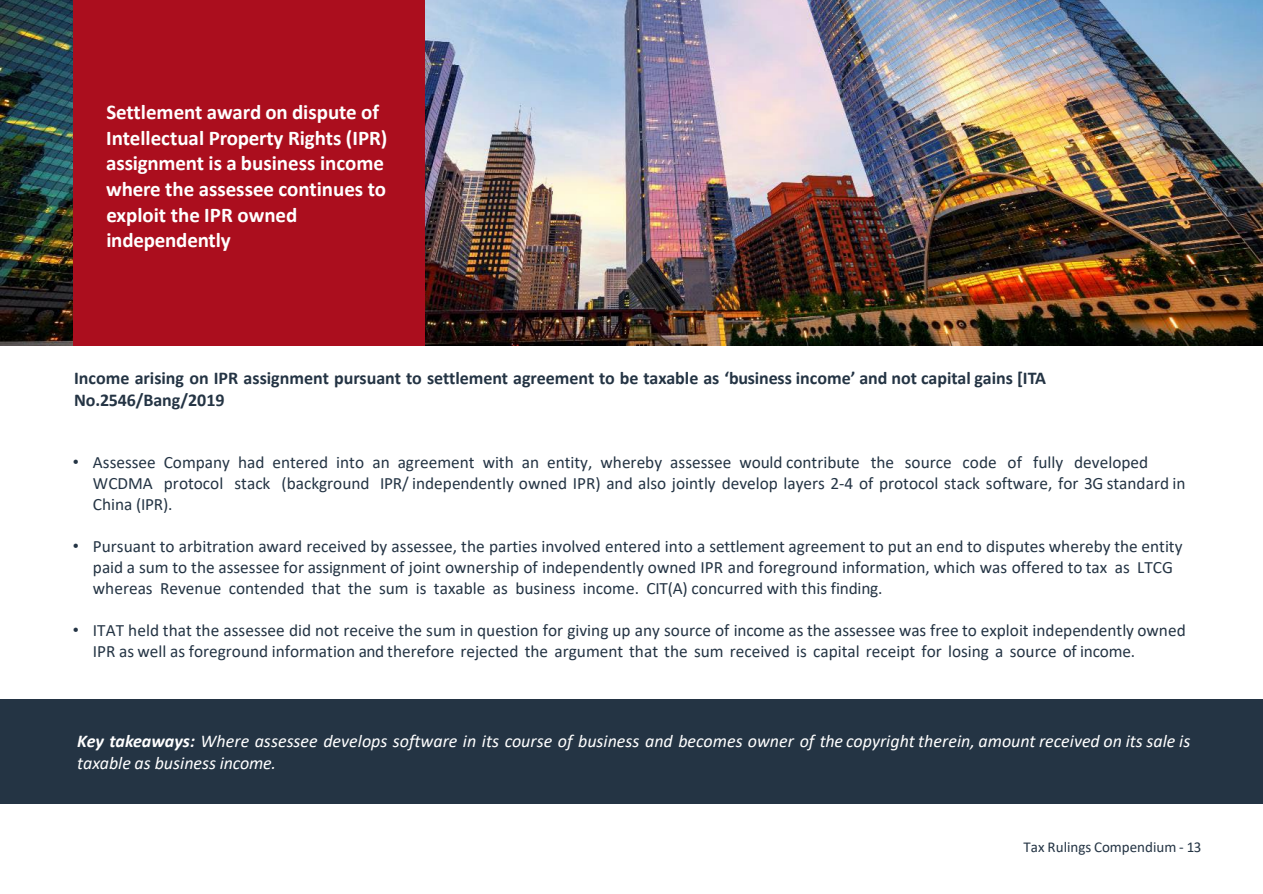
<style>
.page{position:relative;width:1263px;height:894px;background:#fff}
.page>*{position:absolute;margin:0;border:0;box-sizing:border-box;transform-origin:0 0}
.t1{font:700 21px/25.7px "Calibri";color:#fff}
.t2{font:italic 18px/22px "Calibri";color:#fff}
.t3{font:700 18px "Calibri";color:#243444}
.t4{font:17.25px/21px "Calibri";color:#243444}
.t5{font:15px "Calibri";color:#243444}
.s1{font-family:"Arial"}
.s2{font-weight:700}
</style>
<div class="page">
<img style="left:0;top:0;width:1263px;height:345px">
<div style="left:0;top:699px;width:1263px;height:104px;background:#243444"></div>
<div style="left:74px;top:0;width:351px;height:345px;background:#ab0e1e"></div>
<p class="t1" style="left:106px;top:99px;width:283px">Settlement award on dispute of<br>Intellectual Property Rights (IPR) assignment is a business income where the assessee continues to exploit the IPR owned independently</p>
<p class="t3" style="left:74px;top:365px;width:973px">Income arising on IPR assignment pursuant to settlement agreement to be taxable as ‘business income’ and not capital gains [ITA</p>
<p class="t3" style="left:74px;top:387px;width:152px">No.2546/Bang/2019</p>
<p class="t4" style="left:93px;top:451px;width:1094px;text-indent:-20px"><span class="s1">•</span> Assessee Company had entered into an agreement with an entity, whereby assessee would contribute the source code of fully developed<br>WCDMA protocol stack (background IPR/ independently owned IPR) and also jointly develop layers 2-4 of protocol stack software, for 3G standard in<br>China (IPR).</p>
<p class="t4" style="left:93px;top:535px;width:1091px;text-indent:-20px"><span class="s1">•</span> Pursuant to arbitration award received by assessee, the parties involved entered into a settlement agreement to put an end to disputes whereby the entity paid a sum to the assessee for assignment of joint ownership of independently owned IPR and foreground information, which was offered to tax as LTCG whereas Revenue contended that the sum is taxable as business income. CIT(A) concurred with this finding.</p>
<p class="t4" style="left:93px;top:619px;width:1094px;text-indent:-20px"><span class="s1">•</span> ITAT held that the assessee did not receive the sum in question for giving up any source of income as the assessee was free to exploit independently owned<br>IPR as well as foreground information and therefore rejected the argument that the sum received is capital receipt for losing a source of income.</p>
<p class="t2" style="left:77px;top:728px;width:1115px"><span class="s2">Key takeaways:</span> Where assessee develops software in its course of business and becomes owner of the copyright therein, amount received on its sale is taxable as business income.</p>
<p class="t5" style="left:1023px;top:836px;width:179px">Tax Rulings Compendium - 13</p>
</div>
